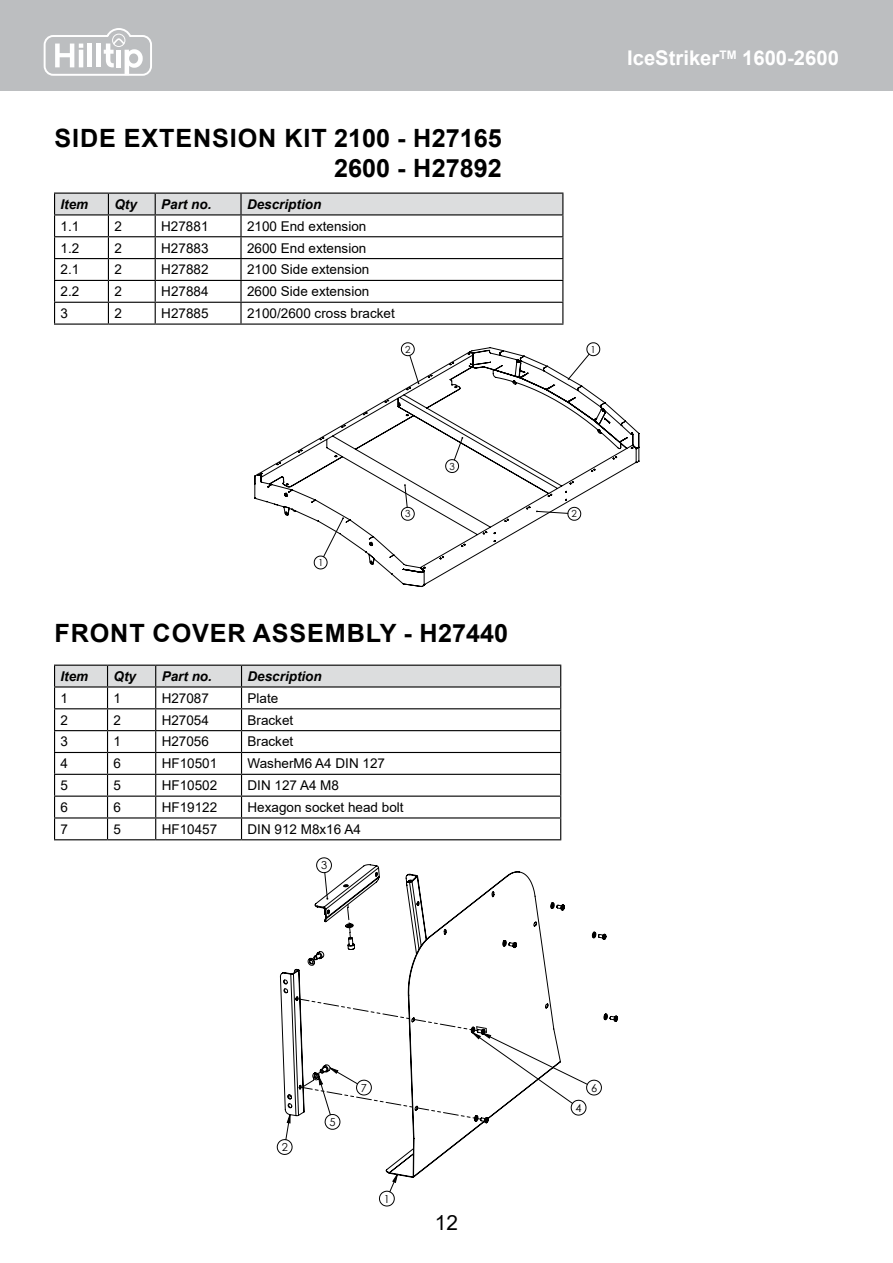
<style>
.page{position:relative;width:893px;height:1263px;background:#fff}
.page>*{position:absolute;margin:0;border:0;box-sizing:border-box;transform-origin:0 0}
.t1{font:700 25.2px/30px "Arial";letter-spacing:.035em;color:#000;text-align:right}
.t2{font:20.85px "Arial";color:#000}
.t3{font:700 20.25px "Arial";color:#fff}
.t4{font:13.5px "Arial";color:#000}
.t5{font:italic 700 13.5px "Arial";color:#000}
.t6{font:10.95px "Century Gothic";color:#000}
.t7{font:9.75px "Century Gothic";color:#000}
</style>
<div class="page">
<div style="left:0;top:0;width:893px;height:90px;background:#bcbec0"></div>
<svg style="left:43px;top:28px;width:109px;height:48px"></svg>
<svg style="left:280px;top:864px;width:338px;height:291px"></svg>
<svg style="left:343px;top:884px;width:5px;height:3px"></svg>
<svg style="left:347px;top:904px;width:4px;height:34px"></svg>
<svg style="left:287px;top:998px;width:204px;height:185px"></svg>
<svg style="left:54px;top:665px;width:507px;height:174px"></svg>
<hr style="left:54px;top:839px;width:54px;height:1px;background:#000">
<hr style="left:108px;top:839px;width:48px;height:1px;background:#000">
<hr style="left:156px;top:839px;width:86px;height:1px;background:#000">
<hr style="left:242px;top:839px;width:319px;height:1px;background:#000">
<svg style="left:54px;top:193px;width:509px;height:130px"></svg>
<hr style="left:54px;top:323px;width:54px;height:2px;background:#000">
<hr style="left:108px;top:323px;width:47px;height:2px;background:#000">
<hr style="left:155px;top:323px;width:86px;height:2px;background:#000">
<hr style="left:241px;top:323px;width:322px;height:2px;background:#000">
<svg style="left:254px;top:347px;width:385px;height:240px"></svg>
<h1 class="t1" style="left:54px;top:123px;width:449px">SIDE EXTENSION KIT 2100 - H27165<br>2600 - H27892</h1>
<p class="t5" style="left:61px;top:195px;width:29px">Item</p>
<p class="t5" style="left:114px;top:195px;width:24px">Qty</p>
<p class="t5" style="left:161px;top:195px;width:52px">Part no.</p>
<p class="t5" style="left:247px;top:195px;width:76px">Description</p>
<p class="t4" style="left:61px;top:217px;width:20px">1.1</p>
<p class="t4" style="left:114px;top:217px;width:9px">2</p>
<p class="t4" style="left:161px;top:217px;width:49px">H27881</p>
<p class="t4" style="left:247px;top:217px;width:121px">2100 End extension</p>
<p class="t4" style="left:61px;top:239px;width:20px">1.2</p>
<p class="t4" style="left:114px;top:239px;width:9px">2</p>
<p class="t4" style="left:161px;top:239px;width:49px">H27883</p>
<p class="t4" style="left:247px;top:239px;width:121px">2600 End extension</p>
<p class="t4" style="left:61px;top:260px;width:20px">2.1</p>
<p class="t4" style="left:114px;top:260px;width:9px">2</p>
<p class="t4" style="left:161px;top:260px;width:49px">H27882</p>
<p class="t4" style="left:247px;top:260px;width:124px">2100 Side extension</p>
<p class="t4" style="left:61px;top:282px;width:20px">2.2</p>
<p class="t4" style="left:114px;top:282px;width:9px">2</p>
<p class="t4" style="left:161px;top:282px;width:49px">H27884</p>
<p class="t4" style="left:247px;top:282px;width:124px">2600 Side extension</p>
<p class="t4" style="left:61px;top:304px;width:9px">3</p>
<p class="t4" style="left:114px;top:304px;width:9px">2</p>
<p class="t4" style="left:161px;top:304px;width:49px">H27885</p>
<p class="t4" style="left:247px;top:304px;width:149px">2100/2600 cross bracket</p>
<p class="t7" style="left:405px;top:342px;width:7px">2</p>
<p class="t7" style="left:591px;top:342px;width:7px">1</p>
<h3 class="t3" style="left:627px;top:44px;width:213px">IceStriker<sup>TM</sup> 1600-2600</h3>
<p class="t7" style="left:318px;top:556px;width:7px">1</p>
<p class="t7" style="left:405px;top:507px;width:7px">3</p>
<p class="t7" style="left:449px;top:459px;width:7px">3</p>
<h1 class="t1" style="left:54px;top:618px;width:455px">FRONT COVER ASSEMBLY - H27440</h1>
<p class="t5" style="left:61px;top:667px;width:29px">Item</p>
<p class="t5" style="left:114px;top:667px;width:24px">Qty</p>
<p class="t5" style="left:162px;top:667px;width:52px">Part no.</p>
<p class="t5" style="left:248px;top:667px;width:76px">Description</p>
<p class="t4" style="left:61px;top:689px;width:9px">1</p>
<p class="t4" style="left:114px;top:689px;width:9px">1</p>
<p class="t4" style="left:162px;top:689px;width:49px">H27087</p>
<p class="t4" style="left:248px;top:689px;width:32px">Plate</p>
<p class="t4" style="left:61px;top:711px;width:9px">2</p>
<p class="t4" style="left:114px;top:711px;width:9px">2</p>
<p class="t4" style="left:162px;top:711px;width:49px">H27054</p>
<p class="t4" style="left:248px;top:711px;width:47px">Bracket</p>
<p class="t4" style="left:61px;top:732px;width:9px">3</p>
<p class="t4" style="left:114px;top:732px;width:9px">1</p>
<p class="t4" style="left:162px;top:732px;width:49px">H27056</p>
<p class="t4" style="left:248px;top:732px;width:47px">Bracket</p>
<p class="t4" style="left:61px;top:754px;width:9px">4</p>
<p class="t4" style="left:114px;top:754px;width:9px">6</p>
<p class="t4" style="left:162px;top:754px;width:57px">HF10501</p>
<p class="t4" style="left:248px;top:754px;width:139px">WasherM6 A4 DIN 127</p>
<p class="t4" style="left:61px;top:776px;width:9px">5</p>
<p class="t4" style="left:114px;top:776px;width:9px">5</p>
<p class="t4" style="left:162px;top:776px;width:57px">HF10502</p>
<p class="t4" style="left:248px;top:776px;width:93px">DIN 127 A4 M8</p>
<p class="t4" style="left:61px;top:798px;width:9px">6</p>
<p class="t4" style="left:114px;top:798px;width:9px">6</p>
<p class="t4" style="left:162px;top:798px;width:57px">HF19122</p>
<p class="t4" style="left:248px;top:798px;width:158px">Hexagon socket head bolt</p>
<p class="t4" style="left:61px;top:820px;width:9px">7</p>
<p class="t4" style="left:114px;top:820px;width:9px">5</p>
<p class="t4" style="left:162px;top:820px;width:57px">HF10457</p>
<p class="t4" style="left:248px;top:820px;width:115px">DIN 912 M8x16 A4</p>
<p class="t6" style="left:321px;top:857px;width:8px">3</p>
<p class="t7" style="left:572px;top:507px;width:7px">2</p>
<p class="t6" style="left:282px;top:1139px;width:8px">2</p>
<p class="t6" style="left:329px;top:1114px;width:8px">5</p>
<p class="t6" style="left:361px;top:1080px;width:8px">7</p>
<p class="t6" style="left:384px;top:1191px;width:8px">1</p>
<h2 class="t2" style="left:435px;top:1208px;width:25px">12</h2>
<p class="t6" style="left:576px;top:1100px;width:8px">4</p>
<p class="t6" style="left:591px;top:1080px;width:8px">6</p>
</div>
